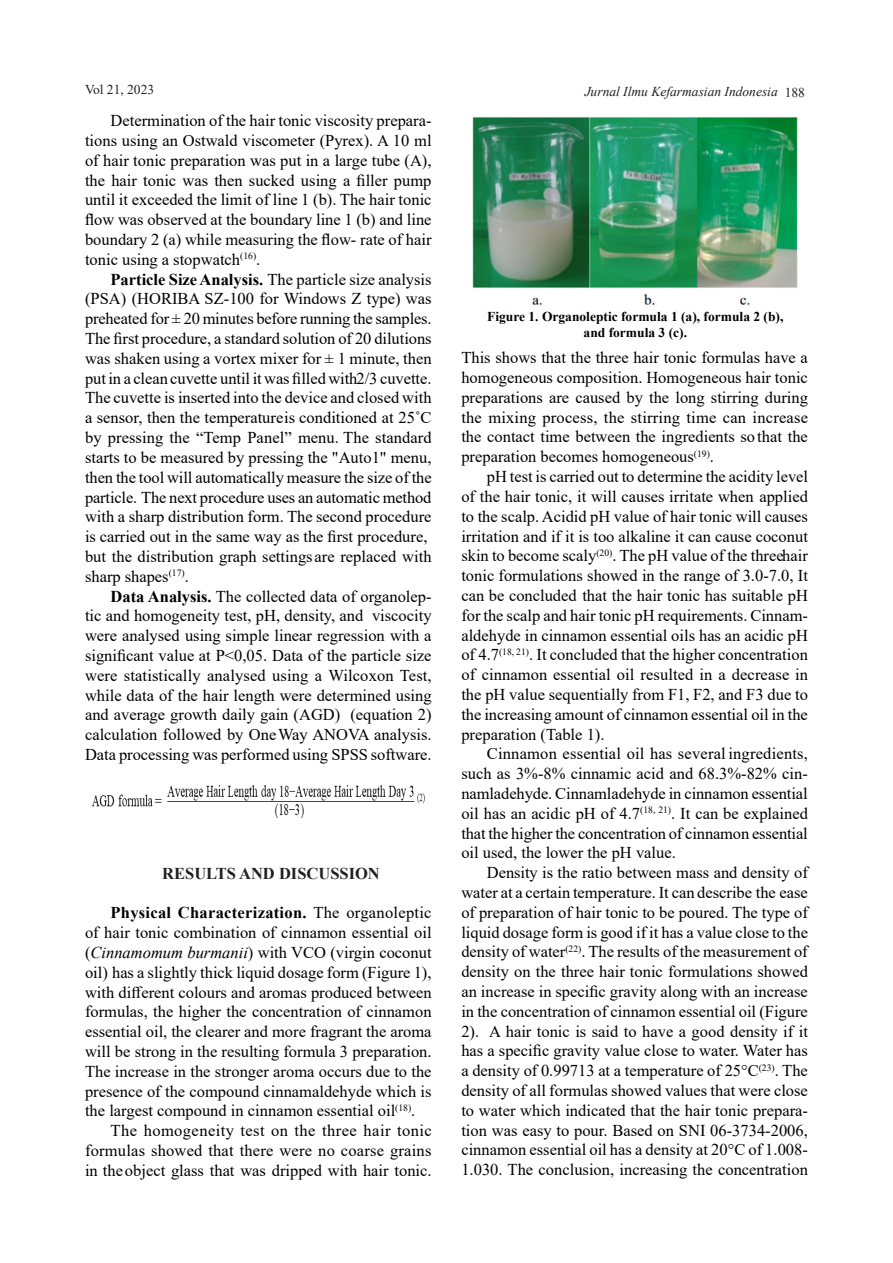
<style>
.page{position:relative;width:893px;height:1263px;background:#fff}
.page>*{position:absolute;margin:0;border:0;box-sizing:border-box;transform-origin:0 0}
.Body_Text{font:16.5px/19.8px "Times New Roman";color:#000;text-align:justify}
.Body_Text-2{font:700 16.5px "Times New Roman";color:#231f20}
.t1{font:700 13.5px "Times New Roman";color:#000}
.t2{font:italic 13.5px "Times New Roman";color:#231f20}
.t3{font:13.5px "Times New Roman";color:#231f20}
.s1{font-style:normal}
.s2{font-style:normal;color:#fff}
.s3{font-weight:700}
.s4{font-weight:700;color:#fff}
.s5{color:#fff}
.s6{font-style:italic}
</style>
<div class="page">
<img style="left:92px;top:785px;width:333px;height:33px">
<img style="left:472px;top:116px;width:326px;height:189px">
<p class="t3" style="left:85px;top:80px;width:71px">Vol 21, 2023</p>
<p class="t2" style="left:585px;top:82px;width:222px">Jurnal Ilmu Kefarmasian Indonesia <span class="s1">188</span><span class="s2">`</span></p>
<p class="Body_Text" style="left:85px;top:110px;width:348px;text-indent:26px">Determination of the hair tonic viscosity prepara&shy;tions using an Ostwald viscometer (Pyrex). A 10 ml of hair tonic preparation was put in a large tube (A), the hair tonic was then sucked using a filler pump until it exceeded the limit of line 1 (b). The hair tonic flow was observed at the boundary line 1 (b) and line boundary 2 (a) while measuring the flow- rate of hair tonic using a stopwatch<sup>(16)</sup>.</p>
<p class="Body_Text" style="left:85px;top:269px;width:348px;text-indent:26px"><span class="s3">Particle Size Analysis.</span><span class="s4">.</span>The particle size analysis (PSA) (HORIBA<span class="s5">.</span>SZ-100 for Windows Z type) was preheated for ± 20 minutes before running the samples.<br>The first procedure, a standard solution of 20 dilutions was<span class="s5">.</span>shaken using a vortex mixer for ± 1 minute, then put in a clean cuvette until it was filled with 2/3 cuvette.<br>The cuvette is inserted into the device and closed with a sensor, then the temperature is<span class="s5">.</span>conditioned at 25˚C by pressing the “Temp Panel” menu.<span class="s5">.</span>The standard starts to be measured<span class="s5">.</span>by pressing the "Auto1" menu, then the tool will automatically measure the size of the particle.<span class="s5">.</span>The next procedure uses an automatic method with a sharp distribution form. The second procedure is<span class="s5">.</span>carried out in the same way as the first procedure,<span class="s5">. </span>but the distribution graph settings are replaced with sharp shapes<sup>(17)</sup>.</p>
<p class="Body_Text" style="left:85px;top:585px;width:348px;text-indent:26px"><span class="s3">Data Analysis.</span> The collected data of organolep&shy;tic and homogeneity test, pH, density, and viscocity were analysed using simple linear regression with a significant value at P&lt;0,05. Data of the particle size were statistically analysed using a Wilcoxon Test, while data of the hair length were determined using and average growth daily gain (AGD) (equation 2) calculation followed by One Way ANOVA analysis.<br>Data processing was performed using SPSS software.</p>
<p class="t1" style="left:487px;top:307px;width:298px">Figure 1. Organoleptic formula 1 (a), formula 2 (b),</p>
<p class="t1" style="left:584px;top:323px;width:105px">and formula 3 (c).</p>
<p class="Body_Text" style="left:461px;top:347px;width:348px">This shows that the three hair tonic formulas have a homogeneous composition. Homogeneous hair tonic preparations are caused by the long stirring during the mixing process, the stirring time can increase the contact time between the ingredients so that the preparation becomes homogeneous<sup>(19)</sup>.</p>
<p class="Body_Text" style="left:461px;top:466px;width:348px;text-indent:26px">pH test is carried out to determine the acidity level of the hair tonic, it will causes irritate when applied to the scalp. Acidid pH value of hair tonic will causes irritation and if it is too alkaline it can cause coconut skin to become scaly<sup>(20)</sup>. The pH value of the three hair tonic formulations showed in the range of 3.0-7.0, It can be concluded that the hair tonic has suitable pH for the scalp and hair tonic pH requirements. Cinnam&shy;aldehyde in cinnamon essential oils has an acidic pH of 4.7<sup>(18,</sup> <sup>21)</sup>. It concluded that the higher concentration of cinnamon essential oil resulted in a decrease in the pH value sequentially from F1, F2, and F3 due to the increasing amount of cinnamon essential oil in the preparation (Table 1).</p>
<p class="Body_Text" style="left:461px;top:743px;width:348px;text-indent:26px">Cinnamon essential oil has several ingredients, such as 3%-8% cinnamic acid and 68.3%-82% cin&shy;namladehyde. Cinnamladehyde in cinnamon essential oil has an acidic pH of 4.7<sup>(18,</sup> <sup>21)</sup>. It can be explained that the higher the concentration of cinnamon essential oil used, the lower the pH value.</p>
<p class="Body_Text" style="left:461px;top:862px;width:348px;text-indent:26px">Density is the ratio between mass and density of water at a certain temperature. It can describe the ease of preparation of hair tonic to be poured. The type of liquid dosage form is good if it has a value close to the density of water<sup>(22)</sup>. The results of the measurement of density on the three hair tonic formulations showed an increase in specific gravity along with an increase in the concentration of cinnamon essential oil (Figure 2). A hair tonic is said to have a good density if it has a specific gravity value close to water. Water has a density of 0.99713 at a temperature of 25°C<sup>(23)</sup>. The density of all formulas showed values that were close to water which indicated that the hair tonic prepara&shy;tion was easy to pour. Based on SNI 06-3734-2006, cinnamon essential oil has a density at 20°C of 1.008- 1.030. The conclusion, increasing the concentration</p>
<p class="Body_Text-2" style="left:162px;top:861px;width:219px">RESULTS AND DISCUSSION</p>
<p class="Body_Text" style="left:85px;top:902px;width:348px;text-indent:26px"><span class="s3">Physical Characterization.</span> The organoleptic of hair tonic combination of cinnamon essential oil (<span class="s6">Cinnamomum burmanii</span>) with VCO (virgin coconut oil)<span class="s5">.</span>has a slightly thick liquid dosage form (Figure 1), with different colours and aromas produced between formulas, the higher the concentration of cinnamon essential oil, the clearer and more fragrant the aroma will be strong in the resulting formula 3 preparation.<br>The increase in the stronger aroma occurs due to the presence of the compound cinnamaldehyde which is the largest compound in cinnamon essential oil<sup>(18)</sup>.</p>
<p class="Body_Text" style="left:85px;top:1120px;width:348px;text-indent:26px">The homogeneity test on the three hair tonic formulas showed that there were no coarse grains in the object glass that was dripped with hair tonic.</p>
</div>
